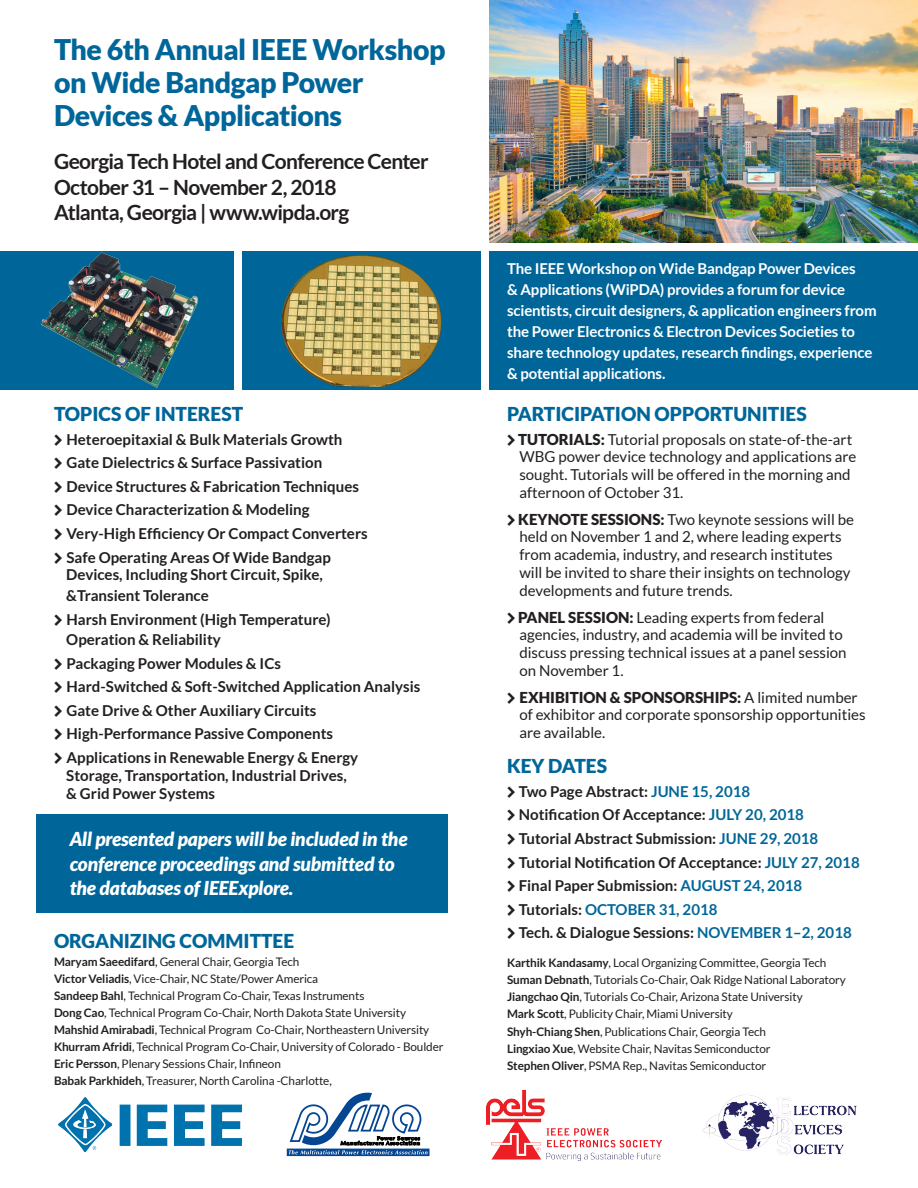
<style>
.page{position:relative;width:918px;height:1188px;background:#fff}
.page>*{position:absolute;margin:0;border:0;box-sizing:border-box;transform-origin:0 0}
.t1{font:900 28.5px/33px "Lato";letter-spacing:-.015em;color:#069}
.t2{font:700 21px "Lato";letter-spacing:-.035em;color:#231f20}
.t3{font:italic 900 19.2px/24.6px "Lato";letter-spacing:-.01em;color:#fff}
.t4{font:900 19.2px "Lato";color:#069}
.t5{font:700 15px/17.9px "Lato";color:#231f20}
.t6{font:15px/17.9px "Lato";color:#231f20}
.t7{font:700 15px/21px "Lato";letter-spacing:-.01em;color:#fff}
.t8{font:700 15px "Lato";color:#069}
.t9{font:11.7px "Lato";letter-spacing:-.01em;color:#231f20}
.s1{font-weight:700}
.s2{font-weight:900}
.s3{color:#069}
.s4{color:#231f20}
</style>
<div class="page">
<div style="left:37px;top:814px;width:411px;height:98px;background:#069"></div>
<div style="left:490px;top:251px;width:428px;height:139px;background:#069"></div>
<div style="left:242px;top:251px;width:239px;height:139px;background:#069"></div>
<img style="left:281px;top:255px;width:161px;height:132px">
<img style="left:1px;top:251px;width:231px;height:139px">
<img style="left:703px;top:1094px;width:154px;height:61px">
<img style="left:58px;top:1098px;width:183px;height:53px">
<img style="left:487px;top:1091px;width:175px;height:70px">
<svg style="left:287px;top:1149px;width:143px;height:7px"></svg>
<svg style="left:288px;top:1093px;width:140px;height:61px"></svg>
<img style="left:490px;top:0;width:428px;height:243px">
<p class="t1" style="left:54px;top:32px;width:393px">The 6th Annual IEEE Workshop on Wide Bandgap Power<br>Devices &amp; Applications</p>
<p class="t2" style="left:54px;top:150px;width:376px">Georgia Tech Hotel and Conference Center</p>
<p class="t2" style="left:54px;top:175px;width:284px">October 31 – November 2, 2018</p>
<p class="t2" style="left:54px;top:201px;width:297px">Atlanta, Georgia | www.wipda.org</p>
<p class="t4" style="left:54px;top:403px;width:191px">TOPICS OF INTEREST</p>
<p class="t5" style="left:67px;top:430px;width:277px">Heteroepitaxial &amp; Bulk Materials Growth</p>
<p class="t5" style="left:67px;top:454px;width:257px">Gate Dielectrics &amp; Surface Passivation</p>
<p class="t5" style="left:67px;top:477px;width:294px">Device Structures &amp; Fabrication Techniques</p>
<p class="t5" style="left:67px;top:501px;width:245px">Device Characterization &amp; Modeling</p>
<p class="t5" style="left:67px;top:524px;width:303px">Very-High Efficiency Or Compact Converters</p>
<p class="t5" style="left:66px;top:548px;width:266px">Safe Operating Areas Of Wide Bandgap<br>Devices, Including Short Circuit, Spike,</p>
<p class="t5" style="left:66px;top:586px;width:144px">&amp;Transient Tolerance</p>
<p class="t5" style="left:66px;top:609px;width:266px;line-height:20.5px">Harsh Environment (High Temperature)<br>Operation &amp; Reliability</p>
<p class="t5" style="left:67px;top:654px;width:216px">Packaging Power Modules &amp; ICs</p>
<p class="t5" style="left:67px;top:678px;width:355px">Hard-Switched &amp; Soft-Switched Application Analysis</p>
<p class="t5" style="left:67px;top:701px;width:252px">Gate Drive &amp; Other Auxiliary Circuits</p>
<p class="t5" style="left:67px;top:725px;width:268px">High-Performance Passive Components</p>
<p class="t5" style="left:66px;top:749px;width:293px">Applications in Renewable Energy &amp; Energy<br>Storage, Transportation, Industrial Drives, &amp; Grid Power Systems</p>
<p class="t3" style="left:70px;top:827px;width:339px">All presented papers will be included in the conference proceedings and submitted to the databases of IEEExplore.</p>
<p class="t4" style="left:54px;top:929px;width:242px">ORGANIZING COMMITTEE</p>
<p class="t9" style="left:54px;top:955px;width:247px"><span class="s1">Maryam Saeedifard</span>, General Chair, Georgia Tech</p>
<p class="t9" style="left:54px;top:972px;width:266px"><span class="s1">Victor Veliadis</span>, Vice-Chair, NC State/Power America</p>
<p class="t9" style="left:54px;top:989px;width:312px"><span class="s1">Sandeep Bahl</span>, Technical Program Co-Chair, Texas Instruments</p>
<p class="t9" style="left:54px;top:1006px;width:354px"><span class="s1">Dong Cao</span>, Technical Program Co-Chair, North Dakota State University</p>
<p class="t9" style="left:54px;top:1023px;width:377px"><span class="s1">Mahshid Amirabadi</span>, Technical Program Co-Chair, Northeastern University</p>
<p class="t9" style="left:54px;top:1040px;width:391px"><span class="s1">Khurram Afridi</span>, Technical Program Co-Chair, University of Colorado - Boulder</p>
<p class="t9" style="left:54px;top:1058px;width:228px"><span class="s1">Eric Persson</span>, Plenary Sessions Chair, Infineon</p>
<p class="t9" style="left:54px;top:1075px;width:279px"><span class="s1">Babak Parkhideh</span>, Treasurer, North Carolina -Charlotte,</p>
<p class="t7" style="left:507px;top:257px;width:371px">The IEEE Workshop on Wide Bandgap Power Devices<br>&amp; Applications (WiPDA) provides a forum for device scientists, circuit designers, &amp; application engineers from the Power Electronics &amp; Electron Devices Societies to share technology updates, research findings, experience &amp; potential applications.</p>
<p class="t4" style="left:507px;top:403px;width:301px">PARTICIPATION OPPORTUNITIES</p>
<p class="t6" style="left:518px;top:430px;width:340px"><span class="s2">TUTORIALS:</span> Tutorial proposals on state-of-the-art WBG power device technology and applications are sought. Tutorials will be offered in the morning and afternoon of October 31.</p>
<p class="t6" style="left:518px;top:510px;width:337px"><span class="s2">KEYNOTE SESSIONS:</span> Two keynote sessions will be held on November 1 and 2, where leading experts from academia, industry, and research institutes will be invited to share their insights on technology developments and future trends.</p>
<p class="t6" style="left:518px;top:608px;width:330px"><span class="s2">PANEL SESSION:</span> Leading experts from federal agencies, industry, and academia will be invited to discuss pressing technical issues at a panel session on November 1.</p>
<p class="t6" style="left:519px;top:688px;width:348px"><span class="s2">EXHIBITION &amp; SPONSORSHIPS:</span> A limited number of exhibitor and corporate sponsorship opportunities are available.</p>
<p class="t4" style="left:507px;top:755px;width:102px">KEY DATES</p>
<p class="t5" style="left:519px;top:782px;width:233px">Two Page Abstract: <span class="s3">JUNE 15, 2018</span></p>
<p class="t5" style="left:519px;top:806px;width:287px">Notification Of Acceptance: <span class="s3">JULY 20, 2018</span></p>
<p class="t5" style="left:519px;top:829px;width:301px">Tutorial Abstract Submission: <span class="s3">JUNE 29, 2018</span></p>
<p class="t5" style="left:519px;top:853px;width:342px">Tutorial Notification Of Acceptance: <span class="s3">JULY 27, 2018</span></p>
<p class="t5" style="left:519px;top:877px;width:285px">Final Paper Submission: <span class="s3">AUGUST 24, 2018</span></p>
<p class="t8" style="left:519px;top:901px;width:200px"><span class="s4">Tutorials:</span> OCTOBER 31, 2018</p>
<p class="t5" style="left:519px;top:924px;width:335px">Tech. &amp; Dialogue Sessions: <span class="s3">NOVEMBER 1–2, 2018</span></p>
<p class="t9" style="left:507px;top:956px;width:321px"><span class="s1">Karthik Kandasamy</span>, Local Organizing Committee, Georgia Tech</p>
<p class="t9" style="left:507px;top:974px;width:340px"><span class="s1">Suman Debnath</span>, Tutorials Co-Chair, Oak Ridge National Laboratory</p>
<p class="t9" style="left:507px;top:991px;width:297px"><span class="s1">Jiangchao Qin</span>, Tutorials Co-Chair, Arizona State University</p>
<p class="t9" style="left:507px;top:1008px;width:227px"><span class="s1">Mark Scott</span>, Publicity Chair, Miami University</p>
<p class="t9" style="left:507px;top:1025px;width:260px"><span class="s1">Shyh-Chiang Shen</span>, Publications Chair, Georgia Tech</p>
<p class="t9" style="left:507px;top:1042px;width:265px"><span class="s1">Lingxiao Xue</span>, Website Chair, Navitas Semiconductor</p>
<p class="t9" style="left:507px;top:1059px;width:261px"><span class="s1">Stephen Oliver</span>, PSMA Rep., Navitas Semiconductor</p>
</div>
